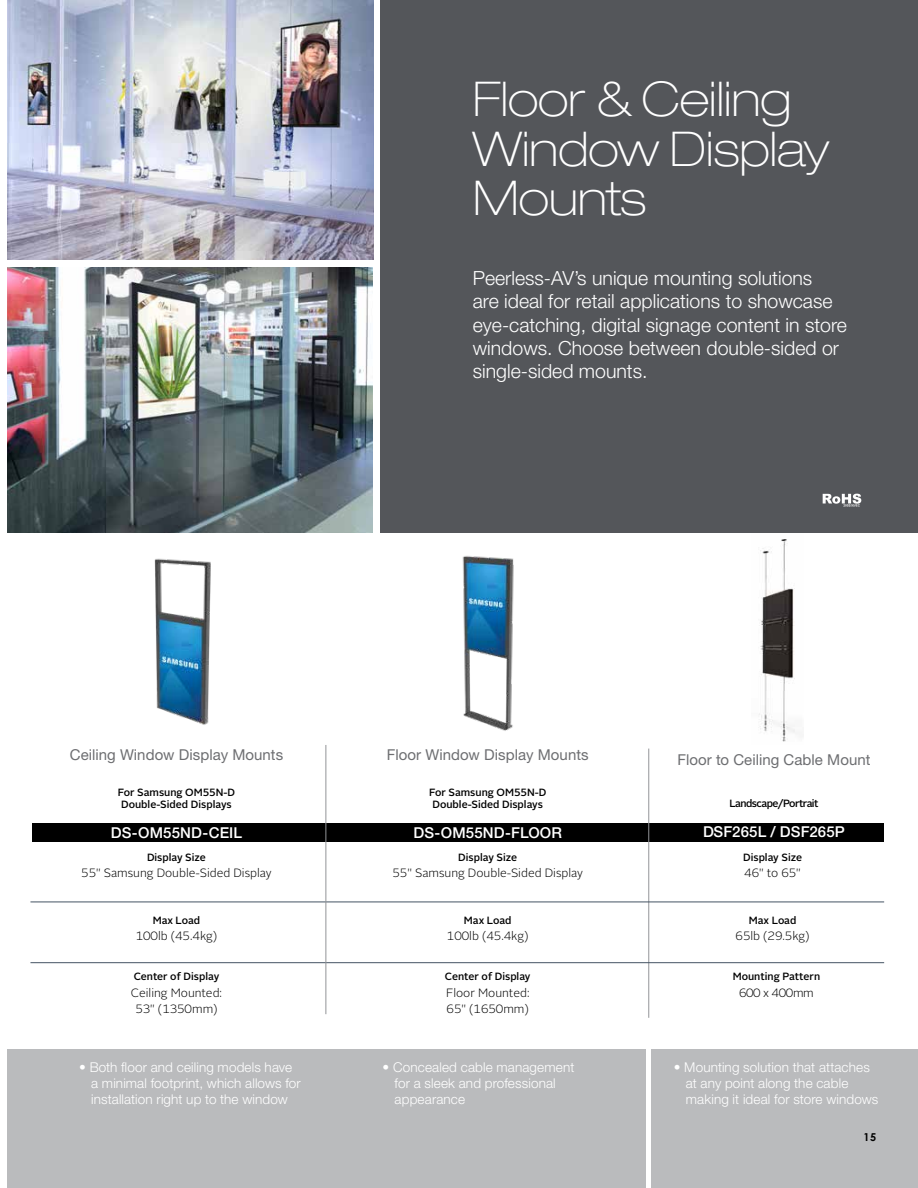
<style>
.page{position:relative;width:918px;height:1188px;background:#fff}
.page>*{position:absolute;margin:0;border:0;box-sizing:border-box;transform-origin:0 0}
.t1{font:100 expanded 48px/49.5px "Helvetica Neue LT Std";letter-spacing:-.005em;color:#fff}
.t2{font:300 19.5px/23.4px "Helvetica Neue LT Std";color:#fff}
.t3{font:15px "Helvetica Neue LT Std";letter-spacing:.005em;color:#6d6e71}
.t4{font:500 15px "Helvetica Neue LT Std";letter-spacing:.01em;color:#fff}
.t5{font:300 13.5px/16.2px "Helvetica Neue LT Std";letter-spacing:.01em;color:#fff}
.t6{font:300 12px/16.5px "Alright Sans";color:#000}
.t7{font:300 12px "Alright Sans";letter-spacing:-.025em;color:#000}
.t8{font:700 10.8px "Century Gothic";color:#000}
.t9{font:500 10.5px/12px "Alright Sans";color:#000;text-align:center}
.t10{font:500 10.5px "Alright Sans";letter-spacing:-.05em;color:#000}
</style>
<div class="page">
<img style="left:7px;top:0;width:367px;height:260px">
<img style="left:7px;top:267px;width:365px;height:265px">
<div style="left:7px;top:1050px;width:911px;height:138px;background:#babbbd"></div>
<img style="left:759px;top:539px;width:36px;height:203px">
<div style="left:381px;top:0;width:537px;height:533px;background:#54565a"></div>
<svg style="left:823px;top:494px;width:38px;height:13px"></svg>
<hr style="left:647px;top:1035px;width:4px;height:153px;background:#fff">
<div style="left:32px;top:823px;width:852px;height:19px;background:#000"></div>
<hr style="left:648px;top:749px;width:1px;height:269px;background:#939598">
<hr style="left:30px;top:902px;width:854px;height:1px;background:#455464">
<hr style="left:30px;top:962px;width:854px;height:1px;background:#455464">
<hr style="left:326px;top:745px;width:1px;height:269px;background:#939598">
<img style="left:154px;top:558px;width:57px;height:167px">
<img style="left:462px;top:555px;width:52px;height:176px">
<h1 class="t1" style="left:473px;top:74px;width:358px">Floor &amp; Ceiling<br>Window Display<br>Mounts</h1>
<h2 class="t2" style="left:473px;top:266px;width:376px">Peerless-AV’s unique mounting solutions<br>are ideal for retail applications to showcase eye-catching, digital signage content in store windows. Choose between double-sided or single-sided mounts.</h2>
<p class="t3" style="left:70px;top:746px;width:215px">Ceiling Window Display Mounts</p>
<p class="t9" style="left:118px;top:787px;width:119px">For Samsung OM55N-D<br>Double-Sided Displays</p>
<p class="t4" style="left:111px;top:824px;width:133px">DS-OM55ND-CEIL</p>
<p class="t9" style="left:147px;top:851px;width:60px">Display Size</p>
<p class="t6" style="left:81px;top:865px;width:192px">55" Samsung Double-Sided Display</p>
<p class="t9" style="left:153px;top:914px;width:49px">Max Load</p>
<p class="t6" style="left:136px;top:928px;width:83px">100lb (45.4kg)</p>
<p class="t9" style="left:134px;top:971px;width:87px">Center of Display</p>
<p class="t6" style="left:131px;top:985px;width:93px;text-align:center">Ceiling Mounted:<br>53" (1350mm)</p>
<p class="t3" style="left:387px;top:746px;width:203px">Floor Window Display Mounts</p>
<p class="t9" style="left:429px;top:787px;width:119px">For Samsung OM55N-D<br>Double-Sided Displays</p>
<p class="t4" style="left:414px;top:824px;width:150px">DS-OM55ND-FLOOR</p>
<p class="t9" style="left:458px;top:851px;width:60px">Display Size</p>
<p class="t6" style="left:393px;top:865px;width:192px">55" Samsung Double-Sided Display</p>
<p class="t9" style="left:464px;top:914px;width:49px">Max Load</p>
<p class="t6" style="left:447px;top:928px;width:83px">100lb (45.4kg)</p>
<p class="t9" style="left:445px;top:971px;width:87px">Center of Display</p>
<p class="t6" style="left:446px;top:985px;width:85px">Floor Mounted:<br>65" (1650mm)</p>
<p class="t3" style="left:677px;top:750px;width:195px">Floor to Ceiling Cable Mount</p>
<p class="t10" style="left:729px;top:796px;width:91px">Landscape/Portrait</p>
<p class="t4" style="left:703px;top:822px;width:143px">DSF265L / DSF265P</p>
<p class="t9" style="left:743px;top:851px;width:60px">Display Size</p>
<p class="t6" style="left:744px;top:865px;width:58px">46" to 65"</p>
<p class="t9" style="left:749px;top:914px;width:49px">Max Load</p>
<p class="t6" style="left:736px;top:928px;width:76px">65lb (29.5kg)</p>
<p class="t9" style="left:733px;top:971px;width:89px">Mounting Pattern</p>
<p class="t7" style="left:739px;top:985px;width:76px">600 x 400mm</p>
<p class="t5" style="left:91px;top:1058px;width:211px;text-indent:-12px">• Both floor and ceiling models have a minimal footprint, which allows for installation right up to the window</p>
<p class="t5" style="left:395px;top:1058px;width:181px;text-indent:-12px">• Concealed cable management for a sleek and professional appearance</p>
<p class="t5" style="left:686px;top:1058px;width:194px;text-indent:-12px">• Mounting solution that attaches at any point along the cable making it ideal for store windows</p>
<p class="t8" style="left:864px;top:1131px;width:14px">15</p>
</div>
